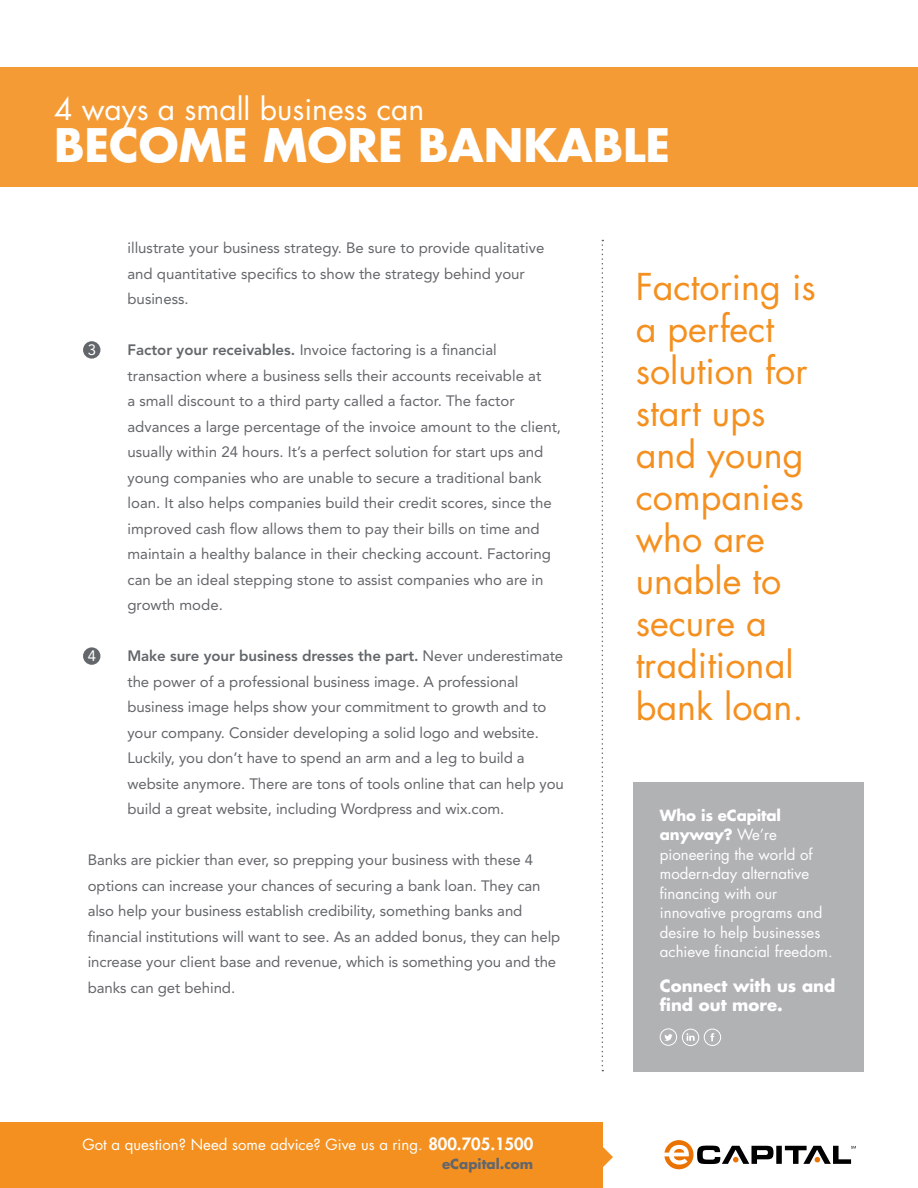
<style>
.page{position:relative;width:918px;height:1188px;background:#fff}
.page>*{position:absolute;margin:0;border:0;box-sizing:border-box;transform-origin:0 0}
.t1{font:700 45px "Futura";color:#fff}
.t2{font:36px/42px "Futura";color:#f4901f}
.t3{font:30px "Futura";color:#fff}
.t4{font:700 16.5px/19.5px "Futura";color:#fff}
.t5{font:15px/25.5px "Avenir";color:#63666a}
.t6{font:15px/19.5px "Futura";color:#fff}
.t7{font:15px "Avenir";color:#fff}
.t8{font:700 13.5px "Futura";color:#63666a}
.s1{font-weight:800}
.s2{font-weight:800;font-size:16.5px}
.s3{font-weight:700}
</style>
<div class="page">
<div style="left:83px;top:647px;width:17px;height:18px;background:#63666a;border-radius:50%"></div>
<div style="left:83px;top:341px;width:17px;height:18px;background:#63666a;border-radius:50%"></div>
<div style="left:0;top:1122px;width:602px;height:66px;background:#f4901f"></div>
<svg style="left:664px;top:1140px;width:192px;height:29px"></svg>
<svg style="left:602px;top:1146px;width:11px;height:22px"></svg>
<div style="left:634px;top:782px;width:230px;height:289px;background:#b1b2b4"></div>
<div style="left:660px;top:1028px;width:17px;height:18px;border:1px solid #fff;border-radius:50%"></div>
<svg style="left:664px;top:1034px;width:8px;height:7px"></svg>
<div style="left:682px;top:1029px;width:17px;height:17px;border:1px solid #fff;border-radius:50%"></div>
<svg style="left:686px;top:1033px;width:9px;height:8px"></svg>
<div style="left:704px;top:1029px;width:17px;height:17px;border:1px solid #fff;border-radius:50%"></div>
<svg style="left:710px;top:1033px;width:4px;height:8px"></svg>
<div style="left:0;top:67px;width:918px;height:119px;background:#f59b35"></div>
<svg style="left:602px;top:240px;width:1px;height:831px"></svg>
<h3 class="t3" style="left:54px;top:88px;width:372px">4 ways a small business can</h3>
<h1 class="t1" style="left:54px;top:114px;width:618px">BECOME MORE BANKABLE</h1>
<h3 class="t3" style="left:54px;top:88px;width:80px">Title 1</h3>
<h1 class="t1" style="left:54px;top:114px;width:157px">TITLE 2</h1>
<p class="t5" style="left:128px;top:235px;width:418px">illustrate your business strategy. Be sure to provide qualitative and quantitative specifics to show the strategy behind your business.</p>
<p class="t7" style="left:88px;top:341px;width:10px">3</p>
<p class="t5" style="left:128px;top:337px;width:435px"><span class="s1">Factor your receivables.</span> Invoice factoring is a financial transaction where a business sells their accounts receivable at<br>a small discount to a third party called a factor. The factor advances a large percentage of the invoice amount to the client, usually within 24 hours. It’s a perfect solution for start ups and young companies who are unable to secure a traditional bank loan. It also helps companies build their credit scores, since the improved cash flow allows them to pay their bills on time and maintain a healthy balance in their checking account. Factoring can be an ideal stepping stone to assist companies who are in growth mode.</p>
<p class="t7" style="left:88px;top:647px;width:10px">4</p>
<p class="t5" style="left:128px;top:643px;width:438px"><span class="s1">Make sure your business dresses the part.</span> Never underestimate the power of a professional business image. A professional business image helps show your commitment to growth and to your company. Consider developing a solid logo and website.<br>Luckily, you don’t have to spend an arm and a leg to build a website anymore. There are tons of tools online that can help you build a great website, including Wordpress and wix.com.</p>
<p class="t5" style="left:88px;top:847px;width:474px">Banks are pickier than ever, so prepping your business with these 4 options can increase your chances of securing a bank loan. They can also help your business establish credibility, something banks and financial institutions will want to see. As an added bonus, they can help increase your client base and revenue, which is something you and the banks can get behind.</p>
<p class="t6" style="left:83px;top:1134px;width:452px">Got a question? Need some advice? Give us a ring. <span class="s2">800.705.1500</span></p>
<p class="t8" style="left:442px;top:1155px;width:93px">eCapital.com</p>
<h2 class="t2" style="left:636px;top:265px;width:182px">Factoring is a perfect solution for start ups and young companies who are unable to secure a traditional bank loan.</h2>
<p class="t6" style="left:660px;top:805px;width:174px"><span class="s3">Who is eCapital anyway?</span> We’re pioneering the world of modern-day alternative financing with our innovative programs and desire to help businesses achieve financial freedom.</p>
<p class="t4" style="left:660px;top:976px;width:177px">Connect with us and find out more.</p>
</div>
